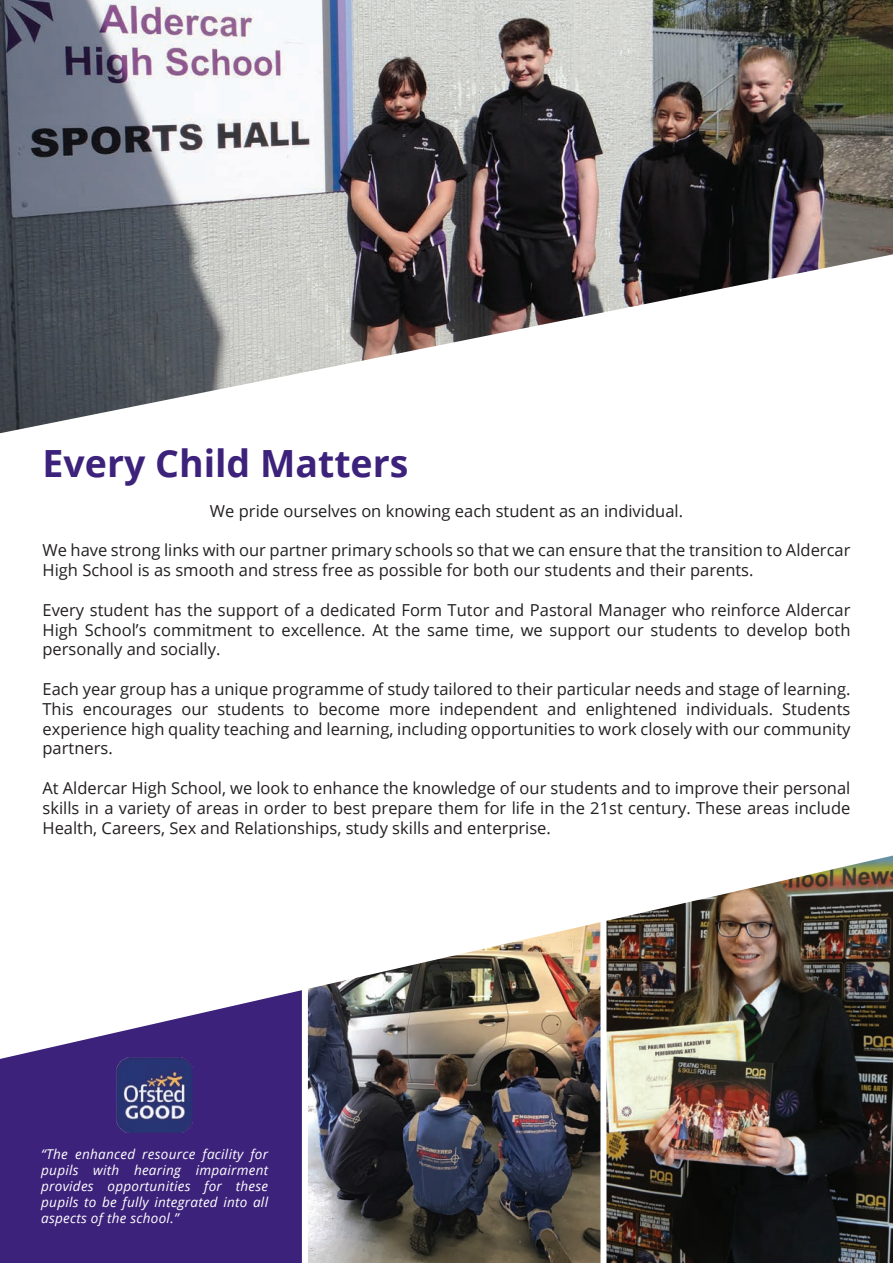
<style>
.page{position:relative;width:893px;height:1263px;background:#fff}
.page>*{position:absolute;margin:0;border:0;box-sizing:border-box;transform-origin:0 0}
.t1{font:700 37.5px "Open Sans";color:#3c227b}
.t2{font:16.5px/19.8px "Open Sans";color:#231f20;text-align:justify}
.t3{font:italic 13.5px/16.2px "Open Sans";letter-spacing:.02em;color:#fff;text-align:justify}
</style>
<div class="page">
<div style="left:0;top:1059px;width:302px;height:204px;background:#3c227b"></div>
<img style="left:308px;top:1059px;width:292px;height:204px">
<img style="left:0;top:0;width:893px;height:433px">
<img style="left:117px;top:1059px;width:75px;height:74px">
<img style="left:606px;top:1059px;width:287px;height:204px">
<img style="left:0;top:855px;width:893px;height:204px">
<div style="left:302px;top:982px;width:6px;height:281px;background:#fff"></div>
<h1 class="t1" style="left:43px;top:437px;width:367px">Every Child Matters</h1>
<p class="t2" style="left:210px;top:500px;width:475px">We pride ourselves on knowing each student as an individual.</p>
<p class="t2" style="left:43px;top:540px;width:809px">We have strong links with our partner primary schools so that we can ensure that the transition to Aldercar<br>High School is as smooth and stress free as possible for both our students and their parents.</p>
<p class="t2" style="left:43px;top:599px;width:809px">Every student has the support of a dedicated Form Tutor and Pastoral Manager who reinforce Aldercar High School’s commitment to excellence. At the same time, we support our students to develop both personally and socially.</p>
<p class="t2" style="left:43px;top:679px;width:809px">Each year group has a unique programme of study tailored to their particular needs and stage of learning.<br>This encourages our students to become more independent and enlightened individuals. Students experience high quality teaching and learning, including opportunities to work closely with our community partners.</p>
<p class="t2" style="left:43px;top:778px;width:809px">At Aldercar High School, we look to enhance the knowledge of our students and to improve their personal skills in a variety of areas in order to best prepare them for life in the 21st century. These areas include Health, Careers, Sex and Relationships, study skills and enterprise.</p>
<p class="t3" style="left:41px;top:1145px;width:228px">“The enhanced resource facility for pupils with hearing impairment provides opportunities for these pupils to be fully integrated into all aspects of the school.”</p>
</div>
